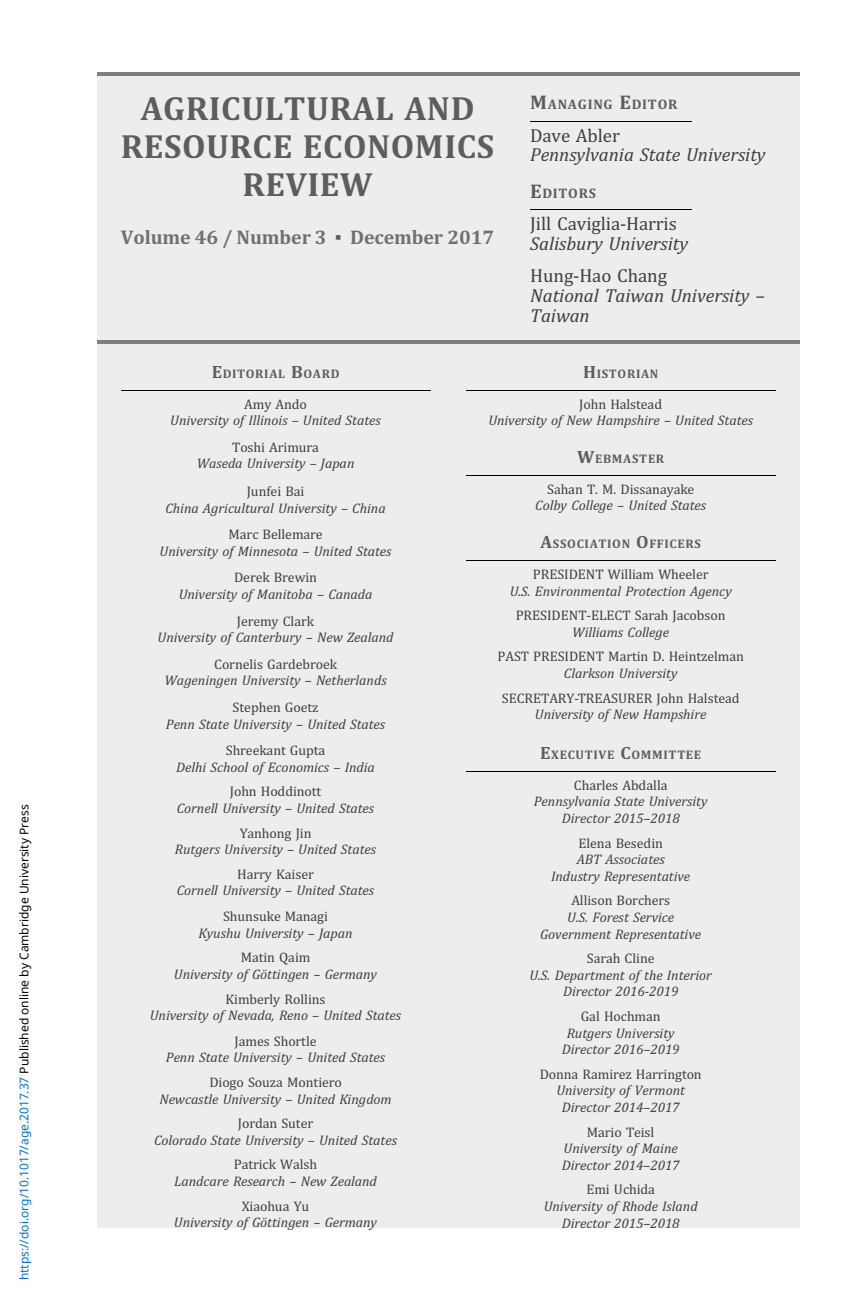
<style>
.page{position:relative;width:864px;height:1296px;background:#fff}
.page>*{position:absolute;margin:0;border:0;box-sizing:border-box;transform-origin:0 0}
.t1{font:34px/38px "Adv TT0 eeac 7 f 7.B";letter-spacing:.02em;color:#5c5d60;text-align:center}
.t2{font:20px "Adv TT0 eeac 7 f 7.B";color:#6f7073}
.t3{font:19px/20px "Adv TT9 cc 80 a 3 e.I";color:#3e3d3f}
.t4{font:19px/20px "Adv TT08640291";color:#3e3d3f}
.t5{font:14px/16.6px "Adv TT9 cc 80 a 3 e.I";color:#3e3d3f;text-align:center}
.t6{font:14px/16.6px "Adv TT08640291";color:#3e3d3f;text-align:center}
.t7{font:14px "Adv TT0 eeac 7 f 7.B";letter-spacing:.06em;color:#5c5d60}
.t8{font:12.6px "Adv TT0 eeac 7 f 7.B";letter-spacing:.06em;color:#5c5d60}
.t9{font:12px "Noto Sans";color:#000}
.s1{color:#0172cf}
.s2{font-family:"Adv TT5843 c 571";color:#595959}
.s3{font-size:20px}
.s4{font-family:"Adv TT08640291"}
.s5{font-family:"Adv TT9 cc 80 a 3 e.I"}
.s6{font-style:inherit}
.s7{font-size:18px}
</style>
<div class="page">
<div style="left:97px;top:72px;width:702px;height:1156px;background:#ededee"></div>
<hr style="left:97px;top:72px;width:702px;height:4px;background:#7c7e81">
<hr style="left:530px;top:121px;width:161px;height:1px;background:#000">
<hr style="left:530px;top:210px;width:161px;height:1px;background:#000">
<hr style="left:97px;top:340px;width:702px;height:4px;background:#7c7e81">
<hr style="left:121px;top:390px;width:309px;height:1px;background:#000">
<hr style="left:466px;top:390px;width:309px;height:1px;background:#000">
<hr style="left:466px;top:475px;width:309px;height:1px;background:#000">
<hr style="left:466px;top:561px;width:309px;height:1px;background:#000">
<hr style="left:466px;top:771px;width:309px;height:1px;background:#000">
<p class="t9" style="left:16px;top:1280px;width:477px;rotate:-90deg"><span class="s1">https://doi.org/10.1017/age.2017.37</span> Published online by Cambridge University Press</p>
<p class="t1" style="left:121px;top:89px;width:375px">AGRICULTURAL AND<br>RESOURCE ECONOMICS<br>REVIEW</p>
<p class="t2" style="left:121px;top:225px;width:375px">Volume 46 / Number 3 <span class="s2">▪</span> December 2017</p>
<p class="t7" style="left:530px;top:96px;width:149px"><span class="s3">M</span>ANAGING <span class="s3">E</span>DITOR</p>
<p class="t3" style="left:530px;top:127px;width:237px"><span class="s4">Dave Abler<br></span>Pennsylvania State University</p>
<p class="t7" style="left:530px;top:184px;width:67px"><span class="s3">E</span>DITORS</p>
<p class="t4" style="left:530px;top:215px;width:159px">Jill Caviglia-Harris<br><span class="s5">Salisbury University</span></p>
<p class="t3" style="left:530px;top:267px;width:236px"><span class="s4">Hung-Hao Chang<br></span>National Taiwan University <span class="s6">–<br></span>Taiwan</p>
<p class="t8" style="left:212px;top:366px;width:129px"><span class="s7">E</span>DITORIAL <span class="s7">B</span>OARD</p>
<p class="t5" style="left:170px;top:397px;width:212px"><span class="s4">Amy Ando<br></span>University of Illinois <span class="s6">–</span> United States</p>
<p class="t5" style="left:197px;top:440px;width:159px"><span class="s4">Toshi Arimura<br></span>Waseda University <span class="s6">–</span> Japan</p>
<p class="t5" style="left:166px;top:484px;width:222px"><span class="s4">Junfei Bai<br></span>China Agricultural University <span class="s6">–</span> China</p>
<p class="t5" style="left:160px;top:527px;width:233px"><span class="s4">Marc Bellemare<br></span>University of Minnesota <span class="s6">–</span> United States</p>
<p class="t5" style="left:179px;top:571px;width:195px"><span class="s4">Derek Brewin<br></span>University of Manitoba <span class="s6">–</span> Canada</p>
<p class="t5" style="left:158px;top:614px;width:237px"><span class="s4">Jeremy Clark<br></span>University of Canterbury <span class="s6">–</span> New Zealand</p>
<p class="t5" style="left:164px;top:657px;width:224px"><span class="s4">Cornelis Gardebroek<br></span>Wageningen University <span class="s6">–</span> Netherlands</p>
<p class="t5" style="left:166px;top:700px;width:221px"><span class="s4">Stephen Goetz<br></span>Penn State University <span class="s6">–</span> United States</p>
<p class="t5" style="left:176px;top:743px;width:200px"><span class="s4">Shreekant Gupta<br></span>Delhi School of Economics <span class="s6">–</span> India</p>
<p class="t5" style="left:177px;top:785px;width:199px"><span class="s4">John Hoddinott<br></span>Cornell University <span class="s6">–</span> United States</p>
<p class="t5" style="left:175px;top:826px;width:203px"><span class="s4">Yanhong Jin<br></span>Rutgers University <span class="s6">–</span> United States</p>
<p class="t5" style="left:177px;top:867px;width:199px"><span class="s4">Harry Kaiser<br></span>Cornell University <span class="s6">–</span> United States</p>
<p class="t5" style="left:199px;top:909px;width:155px"><span class="s4">Shunsuke Managi<br></span>Kyushu University <span class="s6">–</span> Japan</p>
<p class="t5" style="left:174px;top:951px;width:205px"><span class="s4">Matin Qaim<br></span>University of Göttingen <span class="s6">–</span> Germany</p>
<p class="t5" style="left:150px;top:992px;width:253px"><span class="s4">Kimberly Rollins<br></span>University of Nevada, Reno <span class="s6">–</span> United States</p>
<p class="t5" style="left:166px;top:1034px;width:221px"><span class="s4">James Shortle<br></span>Penn State University <span class="s6">–</span> United States</p>
<p class="t5" style="left:159px;top:1075px;width:234px"><span class="s4">Diogo Souza Montiero<br></span>Newcastle University <span class="s6">–</span> United Kingdom</p>
<p class="t5" style="left:154px;top:1117px;width:244px"><span class="s4">Jordan Suter<br></span>Colorado State University <span class="s6">–</span> United States</p>
<p class="t5" style="left:174px;top:1158px;width:204px"><span class="s4">Patrick Walsh<br></span>Landcare Research <span class="s6">–</span> New Zealand</p>
<p class="t5" style="left:174px;top:1199px;width:205px"><span class="s4">Xiaohua Yu<br></span>University of Göttingen <span class="s6">–</span> Germany</p>
<p class="t8" style="left:583px;top:366px;width:77px"><span class="s7">H</span>ISTORIAN</p>
<p class="t5" style="left:488px;top:397px;width:266px"><span class="s4">John Halstead<br></span>University of New Hampshire <span class="s6">–</span> United States</p>
<p class="t8" style="left:577px;top:451px;width:88px"><span class="s7">W</span>EBMASTER</p>
<p class="t5" style="left:535px;top:482px;width:172px"><span class="s4">Sahan T. M. Dissanayake<br></span>Colby College <span class="s6">–</span> United States</p>
<p class="t8" style="left:541px;top:537px;width:162px"><span class="s7">A</span>SSOCIATION <span class="s7">O</span>FFICERS</p>
<p class="t5" style="left:510px;top:567px;width:224px"><span class="s4">PRESIDENT William Wheeler<br></span>U.S. Environmental Protection Agency</p>
<p class="t6" style="left:516px;top:609px;width:211px">PRESIDENT-ELECT Sarah Jacobson<br><span class="s5">Williams College</span></p>
<p class="t6" style="left:498px;top:650px;width:248px">PAST PRESIDENT Martin D. Heintzelman<br><span class="s5">Clarkson University</span></p>
<p class="t6" style="left:502px;top:691px;width:239px">SECRETARY-TREASURER John Halstead<br><span class="s5">University of New Hampshire</span></p>
<p class="t8" style="left:540px;top:748px;width:162px"><span class="s7">E</span>XECUTIVE <span class="s7">C</span>OMMITTEE</p>
<p class="t5" style="left:534px;top:778px;width:175px"><span class="s4">Charles Abdalla<br></span>Pennsylvania State University<br>Director 2015<span class="s6">–</span>2018</p>
<p class="t5" style="left:551px;top:836px;width:141px"><span class="s4">Elena Besedin<br></span>ABT Associates<br>Industry Representative</p>
<p class="t5" style="left:540px;top:894px;width:163px"><span class="s4">Allison Borchers<br></span>U.S. Forest Service<br>Government Representative</p>
<p class="t5" style="left:529px;top:952px;width:184px"><span class="s4">Sarah Cline<br></span>U.S. Department of the Interior<br>Director 2016-2019</p>
<p class="t5" style="left:562px;top:1009px;width:119px"><span class="s4">Gal Hochman<br></span>Rutgers University<br>Director 2016<span class="s6">–</span>2019</p>
<p class="t5" style="left:540px;top:1067px;width:163px"><span class="s4">Donna Ramirez Harrington<br></span>University of Vermont<br>Director 2014<span class="s6">–</span>2017</p>
<p class="t5" style="left:562px;top:1125px;width:119px"><span class="s4">Mario Teisl<br></span>University of Maine<br>Director 2014<span class="s6">–</span>2017</p>
<p class="t5" style="left:544px;top:1183px;width:155px"><span class="s4">Emi Uchida<br></span>University of Rhode Island<br>Director 2015<span class="s6">–</span>2018</p>
</div>
